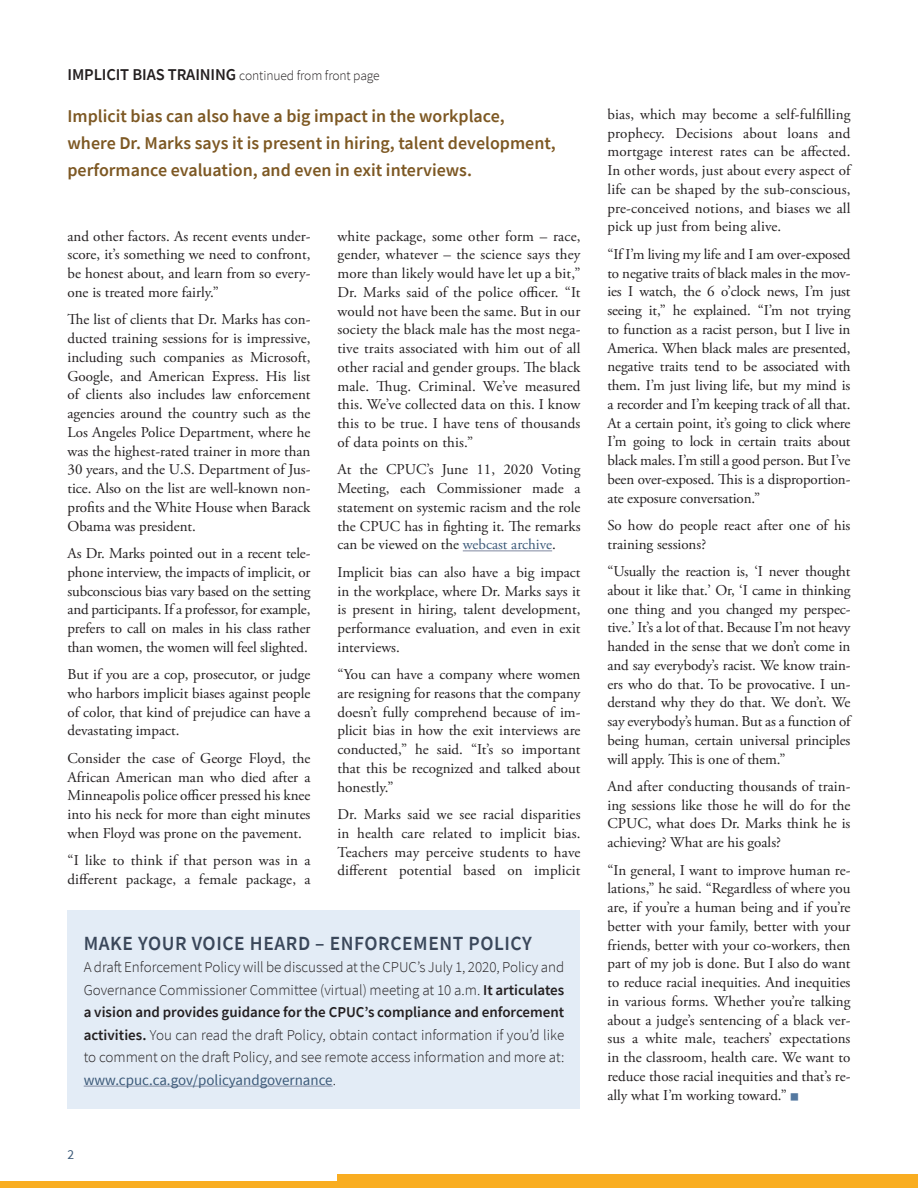
<style>
.page{position:relative;width:918px;height:1188px;background:#fff}
.page>*{position:absolute;margin:0;border:0;box-sizing:border-box;transform-origin:0 0}
.WfC_head3{font:600 20.1px "Source Sans Pro";letter-spacing:.03em;color:#3a475a}
.WfC_quote{font:600 18px/27px "Source Sans Pro";color:#7d5823}
.WfC_news_text{font:15px/18.8px "Adobe Garamond Pro";color:#231f20;text-align:justify}
.WfC_sidebar{font:300 15px/22.5px "Source Sans Pro";color:#231f20;text-align:justify}
.WfC_continued_from{font:300 13.5px "Source Sans Pro";letter-spacing:-.005em;color:#231f20}
.t1{font:13.5px "Source Sans Pro";color:#3c5a79}
.s1{font-weight:600;font-size:16.5px}
.s2{color:#3c5a79}
.s3{font-weight:600}
.s4{font-weight:400;color:#3c5a79}
.s5{font-family:"Source Sans Pro";font-size:9px;color:#5478a0}
</style>
<div class="page">
<hr style="left:463px;top:551px;width:89px;height:1px;background:#8089a0">
<div style="left:68px;top:910px;width:512px;height:199px;background:#e3ecf6"></div>
<hr style="left:84px;top:1086px;width:249px;height:1px;background:#8089a0">
<div style="left:338px;top:1174px;width:580px;height:14px;background:#f9ad21"></div>
<div style="left:0;top:1181px;width:343px;height:7px;background:#f9ad21"></div>
<h2 class="WfC_continued_from" style="left:68px;top:67px;width:314px"><span class="s1">IMPLICIT BIAS TRAINING</span> continued from front page</h2>
<p class="WfC_quote" style="left:68px;top:102px;width:490px">Implicit bias can also have a big impact in the workplace, where Dr. Marks says it is present in hiring, talent development, performance evaluation, and even in exit interviews.</p>
<p class="WfC_news_text" style="left:68px;top:227px;width:244px">and other factors. As recent events under&shy;score, it’s something we need to confront, be honest about, and learn from so every&shy;one is treated more fairly.”</p>
<p class="WfC_news_text" style="left:68px;top:311px;width:245px">The list of clients that Dr. Marks has con&shy;ducted training sessions for is impressive, including such companies as Microsoft, Google, and American Express. His list of clients also includes law enforcement agencies around the country such as the Los Angeles Police Department, where he was the highest-rated trainer in more than 30 years, and the U.S. Department of Jus&shy;tice. Also on the list are well-known non&shy;profits and the White House when Barack Obama was president.</p>
<p class="WfC_news_text" style="left:68px;top:544px;width:244px">As Dr. Marks pointed out in a recent tele&shy;phone interview, the impacts of implicit, or subconscious bias vary based on the setting and participants. If a professor, for example, prefers to call on males in his class rather than women, the women will feel slighted.</p>
<p class="WfC_news_text" style="left:68px;top:666px;width:245px">But if you are a cop, prosecutor, or judge who harbors implicit biases against people of color, that kind of prejudice can have a devastating impact.</p>
<p class="WfC_news_text" style="left:68px;top:749px;width:245px">Consider the case of George Floyd, the African American man who died after a Minneapolis police officer pressed his knee into his neck for more than eight minutes when Floyd was prone on the pavement.</p>
<p class="WfC_news_text" style="left:68px;top:852px;width:245px">“I like to think if that person was in a different package, a female package, a</p>
<p class="WfC_news_text" style="left:338px;top:227px;width:245px">white package, some other form – race, gender, whatever – the science says they more than likely would have let up a bit,” Dr. Marks said of the police officer. “It would not have been the same. But in our society the black male has the most nega&shy;tive traits associated with him out of all other racial and gender groups. The black male. Thug. Criminal. We’ve measured this. We’ve collected data on this. I know this to be true. I have tens of thousands of data points on this.”</p>
<p class="WfC_news_text" style="left:338px;top:461px;width:245px">At the CPUC’s June 11, 2020 Voting Meeting, each Commissioner made a statement on systemic racism and the role the CPUC has in fighting it. The remarks can be viewed on the <span class="s2">webcast archive</span>.</p>
<p class="WfC_news_text" style="left:338px;top:563px;width:245px">Implicit bias can also have a big impact in the workplace, where Dr. Marks says it is present in hiring, talent development, performance evaluation, and even in exit interviews.</p>
<p class="WfC_news_text" style="left:338px;top:666px;width:245px">“You can have a company where women are resigning for reasons that the company doesn’t fully comprehend because of im&shy;plicit bias in how the exit interviews are conducted,” he said. “It’s so important that this be recognized and talked about honestly.”</p>
<p class="WfC_news_text" style="left:338px;top:805px;width:245px">Dr. Marks said we see racial disparities in health care related to implicit bias.<br>Teachers may perceive students to have different potential based on implicit</p>
<h1 class="WfC_head3" style="left:84px;top:930px;width:450px">MAKE YOUR VOICE HEARD – ENFORCEMENT POLICY</h1>
<p class="WfC_sidebar" style="left:84px;top:956px;width:482px">A draft Enforcement Policy will be discussed at the CPUC’s July 1, 2020, Policy and Governance Commissioner Committee (virtual) meeting at 10 a.m. <span class="s3">It articulates a vision and provides guidance for the CPUC’s compliance and enforcement activities.</span> You can read the draft Policy, obtain contact information if you’d like to comment on the draft Policy, and see remote access information and more at: <span class="s4">www.cpuc.ca.gov/policyandgovernance</span>.</p>
<p class="t1" style="left:68px;top:1146px;width:8px">2</p>
<p class="WfC_news_text" style="left:608px;top:105px;width:245px">bias, which may become a self-fulfilling prophecy. Decisions about loans and mortgage interest rates can be affected.<br>In other words, just about every aspect of life can be shaped by the sub-conscious, pre-conceived notions, and biases we all pick up just from being alive.</p>
<p class="WfC_news_text" style="left:608px;top:245px;width:245px">“If I’m living my life and I am over-exposed to negative traits of black males in the mov&shy;ies I watch, the 6 o’clock news, I’m just seeing it,” he explained. “I’m not trying to function as a racist person, but I live in America. When black males are presented, negative traits tend to be associated with them. I’m just living life, but my mind is a recorder and I’m keeping track of all that.<br>At a certain point, it’s going to click where I’m going to lock in certain traits about black males. I’m still a good person. But I’ve been over-exposed. This is a disproportion&shy;ate exposure conversation.”</p>
<p class="WfC_news_text" style="left:608px;top:516px;width:244px">So how do people react after one of his training sessions?</p>
<p class="WfC_news_text" style="left:608px;top:562px;width:245px">“Usually the reaction is, ‘I never thought about it like that.’ Or, ‘I came in thinking one thing and you changed my perspec&shy;tive.’ It’s a lot of that. Because I’m not heavy handed in the sense that we don’t come in and say everybody’s racist. We know train&shy;ers who do that. To be provocative. I un&shy;derstand why they do that. We don’t. We say everybody’s human. But as a function of being human, certain universal principles will apply. This is one of them.”</p>
<p class="WfC_news_text" style="left:608px;top:777px;width:245px">And after conducting thousands of train&shy;ing sessions like those he will do for the CPUC, what does Dr. Marks think he is achieving? What are his goals?</p>
<p class="WfC_news_text" style="left:608px;top:861px;width:245px">“In general, I want to improve human re&shy;lations,” he said. “Regardless of where you are, if you’re a human being and if you’re better with your family, better with your friends, better with your co-workers, then part of my job is done. But I also do want to reduce racial inequities. And inequities in various forms. Whether you’re talking about a judge’s sentencing of a black ver&shy;sus a white male, teachers’ expectations in the classroom, health care. We want to reduce those racial inequities and that’s re&shy;ally what I’m working toward.” <span class="s5">■</span></p>
</div>
